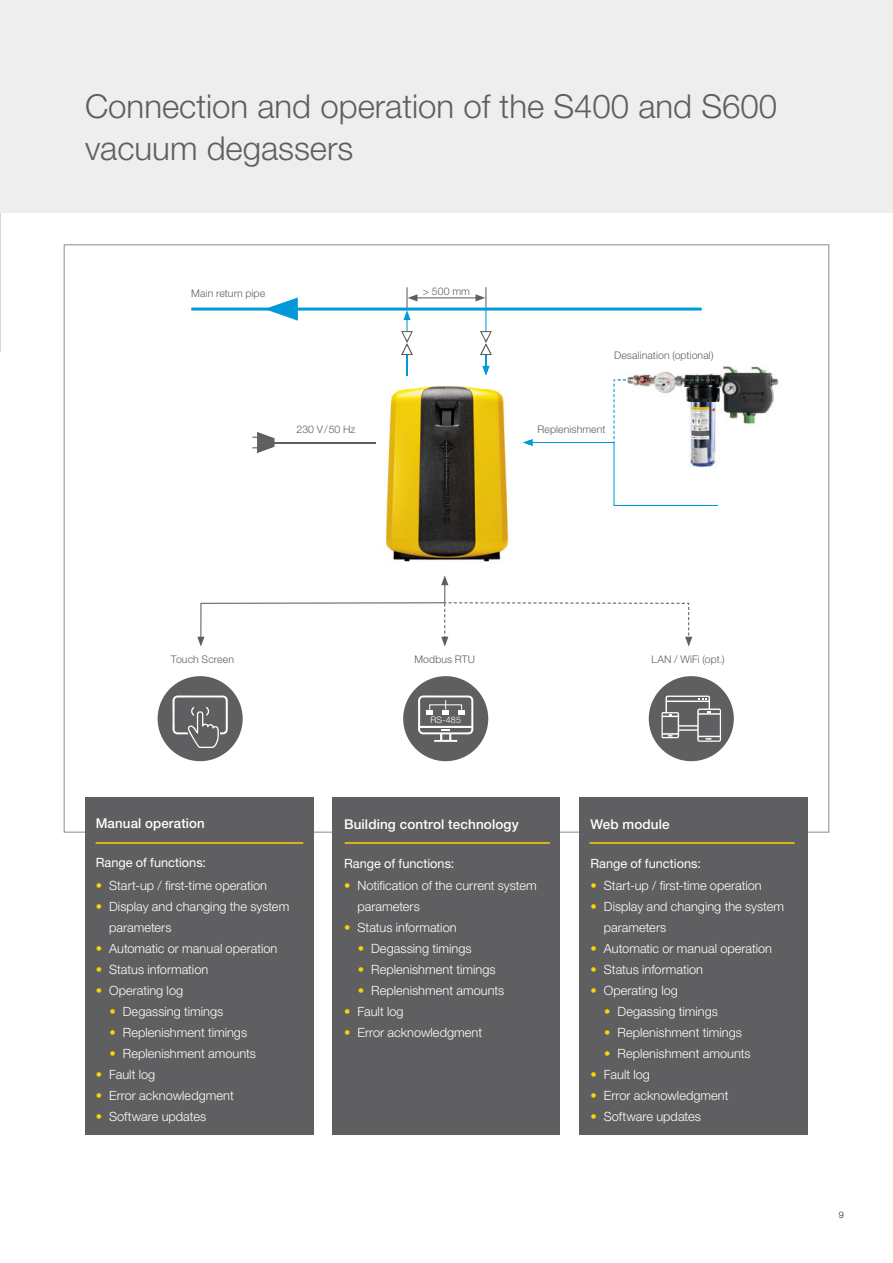
<style>
.page{position:relative;width:893px;height:1263px;background:#fff}
.page>*{position:absolute;margin:0;border:0;box-sizing:border-box;transform-origin:0 0}
.t1{font:300 33px/42px "Helvetica Neue LT Std";color:#5f5f62}
.t2{font:500 13.5px "Helvetica Neue LT Std";letter-spacing:.01em;color:#fff}
.t3{font:300 12.75px/21px "Helvetica Neue LT Std";color:#fff}
.t4{font:12.75px "Helvetica Neue LT Std";color:#fff}
.t5{font:300 10.5px "Helvetica Neue LT Std";letter-spacing:.01em;color:#5f5f62}
.t6{font:300 9px "Helvetica Neue LT Std";color:#fff}
.t7{font:300 9px "Helvetica Neue LT Std";color:#231f20}
.s1{color:#fed105}
</style>
<div class="page">
<div style="left:580px;top:797px;width:228px;height:338px;background:#5f5f62"></div>
<div style="left:85px;top:797px;width:229px;height:338px;background:#5f5f62"></div>
<div style="left:0;top:0;width:893px;height:213px;background:#eeeeef"></div>
<hr style="left:406px;top:287px;width:2px;height:21px;background:#5f5f62">
<hr style="left:415px;top:297px;width:63px;height:1px;background:#5f5f62">
<svg style="left:408px;top:294px;width:9px;height:7px"></svg>
<hr style="left:273px;top:442px;width:102px;height:1px;background:#5f5f62">
<svg style="left:252px;top:432px;width:22px;height:21px"></svg>
<img style="left:363px;top:386px;width:146px;height:176px">
<img style="left:406px;top:355px;width:2px;height:21px">
<svg style="left:401px;top:311px;width:12px;height:44px"></svg>
<svg style="left:475px;top:287px;width:17px;height:89px"></svg>
<svg style="left:363px;top:442px;width:12px;height:1px"></svg>
<img style="left:627px;top:366px;width:152px;height:58px">
<svg style="left:523px;top:379px;width:195px;height:127px"></svg>
<svg style="left:197px;top:575px;width:495px;height:72px"></svg>
<div style="left:158px;top:676px;width:85px;height:85px;background:#5f5f62;border-radius:50%"></div>
<svg style="left:172px;top:695px;width:56px;height:53px"></svg>
<div style="left:649px;top:676px;width:85px;height:85px;background:#5f5f62;border-radius:50%"></div>
<svg style="left:661px;top:695px;width:60px;height:47px"></svg>
<div style="left:403px;top:676px;width:85px;height:85px;background:#5f5f62;border-radius:50%"></div>
<svg style="left:418px;top:695px;width:55px;height:47px"></svg>
<div style="left:333px;top:797px;width:227px;height:338px;background:#5f5f62"></div>
<hr style="left:96px;top:842px;width:207px;height:2px;background:#fed105">
<hr style="left:345px;top:842px;width:205px;height:2px;background:#fed105">
<hr style="left:589px;top:842px;width:206px;height:2px;background:#fed105">
<hr style="left:191px;top:308px;width:511px;height:3px;background:#009ad9">
<svg style="left:269px;top:297px;width:29px;height:24px"></svg>
<h1 class="t1" style="left:85px;top:85px;width:694px">Connection and operation of the S400 and S600 vacuum degassers</h1>
<p class="t5" style="left:191px;top:287px;width:75px">Main return pipe</p>
<p class="t5" style="left:423px;top:285px;width:49px">&gt; 500 mm</p>
<p class="t5" style="left:614px;top:349px;width:101px">Desalination (optional)</p>
<p class="t5" style="left:297px;top:423px;width:60px">230 V / 50 Hz</p>
<p class="t5" style="left:537px;top:423px;width:70px">Replenishment</p>
<p class="t5" style="left:171px;top:652px;width:65px">Touch Screen</p>
<p class="t5" style="left:414px;top:652px;width:62px">Modbus RTU</p>
<p class="t5" style="left:651px;top:652px;width:75px">LAN / WiFi (opt.)</p>
<p class="t2" style="left:96px;top:815px;width:111px">Manual operation</p>
<p class="t4" style="left:96px;top:855px;width:112px">Range of functions:</p>
<p class="t3" style="left:96px;top:874px;width:173px"><span class="s1">•</span> Start-up / first-time operation</p>
<p class="t3" style="left:109px;top:895px;width:182px;text-indent:-13px"><span class="s1">•</span> Display and changing the system parameters</p>
<p class="t3" style="left:96px;top:937px;width:183px"><span class="s1">•</span> Automatic or manual operation</p>
<p class="t3" style="left:96px;top:958px;width:114px"><span class="s1">•</span> Status information</p>
<p class="t3" style="left:96px;top:979px;width:89px"><span class="s1">•</span> Operating log</p>
<p class="t3" style="left:109px;top:1000px;width:115px"><span class="s1">•</span> Degassing timings</p>
<p class="t3" style="left:109px;top:1021px;width:139px"><span class="s1">•</span> Replenishment timings</p>
<p class="t3" style="left:109px;top:1042px;width:148px"><span class="s1">•</span> Replenishment amounts</p>
<p class="t3" style="left:96px;top:1063px;width:61px"><span class="s1">•</span> Fault log</p>
<p class="t3" style="left:96px;top:1084px;width:140px"><span class="s1">•</span> Error acknowledgment</p>
<p class="t3" style="left:96px;top:1105px;width:112px"><span class="s1">•</span> Software updates</p>
<p class="t6" style="left:430px;top:715px;width:32px">RS-485</p>
<p class="t2" style="left:344px;top:816px;width:176px">Building control technology</p>
<p class="t4" style="left:344px;top:856px;width:112px">Range of functions:</p>
<p class="t3" style="left:357px;top:875px;width:181px;text-indent:-13px"><span class="s1">•</span> Notification of the current system parameters</p>
<p class="t3" style="left:344px;top:917px;width:114px"><span class="s1">•</span> Status information</p>
<p class="t3" style="left:358px;top:938px;width:115px"><span class="s1">•</span> Degassing timings</p>
<p class="t3" style="left:358px;top:959px;width:139px"><span class="s1">•</span> Replenishment timings</p>
<p class="t3" style="left:358px;top:980px;width:148px"><span class="s1">•</span> Replenishment amounts</p>
<p class="t3" style="left:344px;top:1001px;width:61px"><span class="s1">•</span> Fault log</p>
<p class="t3" style="left:344px;top:1022px;width:140px"><span class="s1">•</span> Error acknowledgment</p>
<p class="t2" style="left:590px;top:816px;width:81px">Web module</p>
<p class="t4" style="left:590px;top:856px;width:112px">Range of functions:</p>
<p class="t3" style="left:590px;top:875px;width:173px"><span class="s1">•</span> Start-up / first-time operation</p>
<p class="t3" style="left:604px;top:896px;width:182px;text-indent:-13px"><span class="s1">•</span> Display and changing the system parameters</p>
<p class="t3" style="left:590px;top:938px;width:183px"><span class="s1">•</span> Automatic or manual operation</p>
<p class="t3" style="left:590px;top:959px;width:114px"><span class="s1">•</span> Status information</p>
<p class="t3" style="left:590px;top:980px;width:89px"><span class="s1">•</span> Operating log</p>
<p class="t3" style="left:604px;top:1001px;width:115px"><span class="s1">•</span> Degassing timings</p>
<p class="t3" style="left:604px;top:1022px;width:139px"><span class="s1">•</span> Replenishment timings</p>
<p class="t3" style="left:604px;top:1043px;width:148px"><span class="s1">•</span> Replenishment amounts</p>
<p class="t3" style="left:590px;top:1064px;width:61px"><span class="s1">•</span> Fault log</p>
<p class="t3" style="left:590px;top:1085px;width:140px"><span class="s1">•</span> Error acknowledgment</p>
<p class="t3" style="left:590px;top:1106px;width:112px"><span class="s1">•</span> Software updates</p>
<p class="t7" style="left:839px;top:1209px;width:7px">9</p>
</div>
